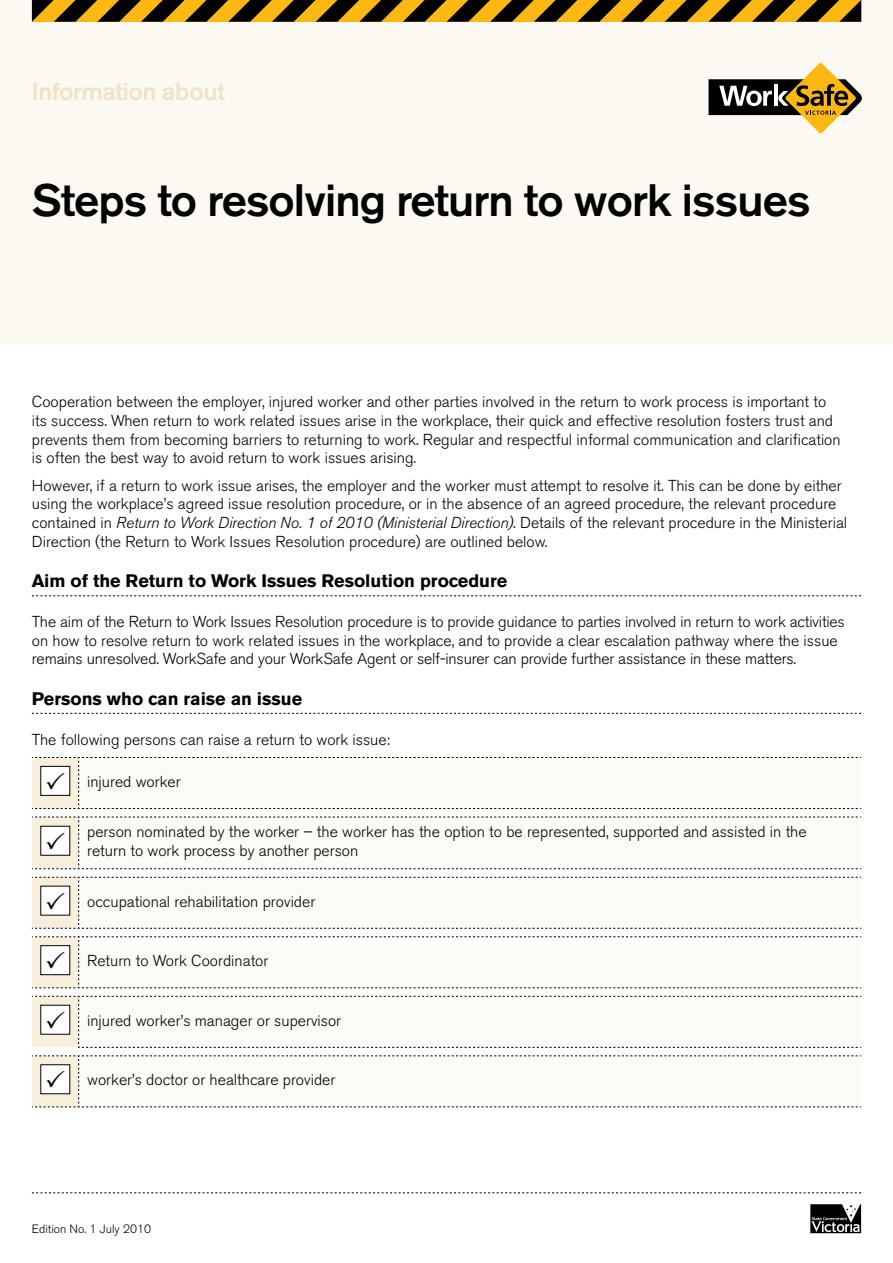
<style>
.page{position:relative;width:893px;height:1263px;background:#fff}
.page>*{position:absolute;margin:0;border:0;box-sizing:border-box;transform-origin:0 0}
.t1{font:500 45px "Akzidenz Grotesk BE";letter-spacing:-.02em;color:#000}
.t2{font:500 24.75px "Akzidenz Grotesk BE";letter-spacing:-.02em;color:#f1e3c5}
.t3{font:700 18px "Akzidenz Grotesk BE";color:#000}
.t4{font:300 15.75px/18.8px "Akzidenz Grotesk BE";color:#000}
.t5{font:300 12px "Akzidenz Grotesk BE";color:#000}
.s1{font-style:italic}
</style>
<div class="page">
<svg style="left:32px;top:1192px;width:829px;height:1px"></svg>
<svg style="left:810px;top:1204px;width:51px;height:29px"></svg>
<div style="left:0;top:0;width:893px;height:344px;background:#fcf9f3"></div>
<svg style="left:709px;top:63px;width:153px;height:70px"></svg>
<hr style="left:774px;top:84px;width:3px;height:22px;background:#fff">
<svg style="left:32px;top:0;width:829px;height:22px"></svg>
<svg style="left:32px;top:595px;width:829px;height:1px"></svg>
<svg style="left:32px;top:713px;width:829px;height:1px"></svg>
<svg style="left:32px;top:757px;width:829px;height:350px"></svg>
<h2 class="t2" style="left:32px;top:77px;width:195px">Information about</h2>
<h1 class="t1" style="left:32px;top:173px;width:780px">Steps to resolving return to work issues</h1>
<p class="t4" style="left:32px;top:393px;width:810px">Cooperation between the employer, injured worker and other parties involved in the return to work process is important to its success. When return to work related issues arise in the workplace, their quick and effective resolution fosters trust and prevents them from becoming barriers to returning to work. Regular and respectful informal communication and clarification is often the best way to avoid return to work issues arising.</p>
<p class="t4" style="left:32px;top:476px;width:817px">However, if a return to work issue arises, the employer and the worker must attempt to resolve it. This can be done by either using the workplace’s agreed issue resolution procedure, or in the absence of an agreed procedure, the relevant procedure contained in <span class="s1">Return to Work Direction No. 1 of 2010 (Ministerial Direction)</span>. Details of the relevant procedure in the Ministerial Direction (the Return to Work Issues Resolution procedure) are outlined below.</p>
<p class="t3" style="left:32px;top:570px;width:477px">Aim of the Return to Work Issues Resolution procedure</p>
<p class="t4" style="left:32px;top:612px;width:814px">The aim of the Return to Work Issues Resolution procedure is to provide guidance to parties involved in return to work activities on how to resolve return to work related issues in the workplace, and to provide a clear escalation pathway where the issue remains unresolved. WorkSafe and your WorkSafe Agent or self-insurer can provide further assistance in these matters.</p>
<p class="t3" style="left:32px;top:688px;width:272px">Persons who can raise an issue</p>
<p class="t4" style="left:32px;top:730px;width:360px">The following persons can raise a return to work issue:</p>
<p class="t4" style="left:87px;top:772px;width:95px">injured worker</p>
<p class="t4" style="left:87px;top:823px;width:721px">person nominated by the worker – the worker has the option to be represented, supported and assisted in the return to work process by another person</p>
<p class="t4" style="left:87px;top:892px;width:230px">occupational rehabilitation provider</p>
<p class="t4" style="left:87px;top:951px;width:183px">Return to Work Coordinator</p>
<p class="t4" style="left:87px;top:1011px;width:256px">injured worker’s manager or supervisor</p>
<p class="t4" style="left:87px;top:1070px;width:250px">worker’s doctor or healthcare provider</p>
<p class="t5" style="left:32px;top:1222px;width:121px">Edition No. 1 July 2010</p>
</div>
